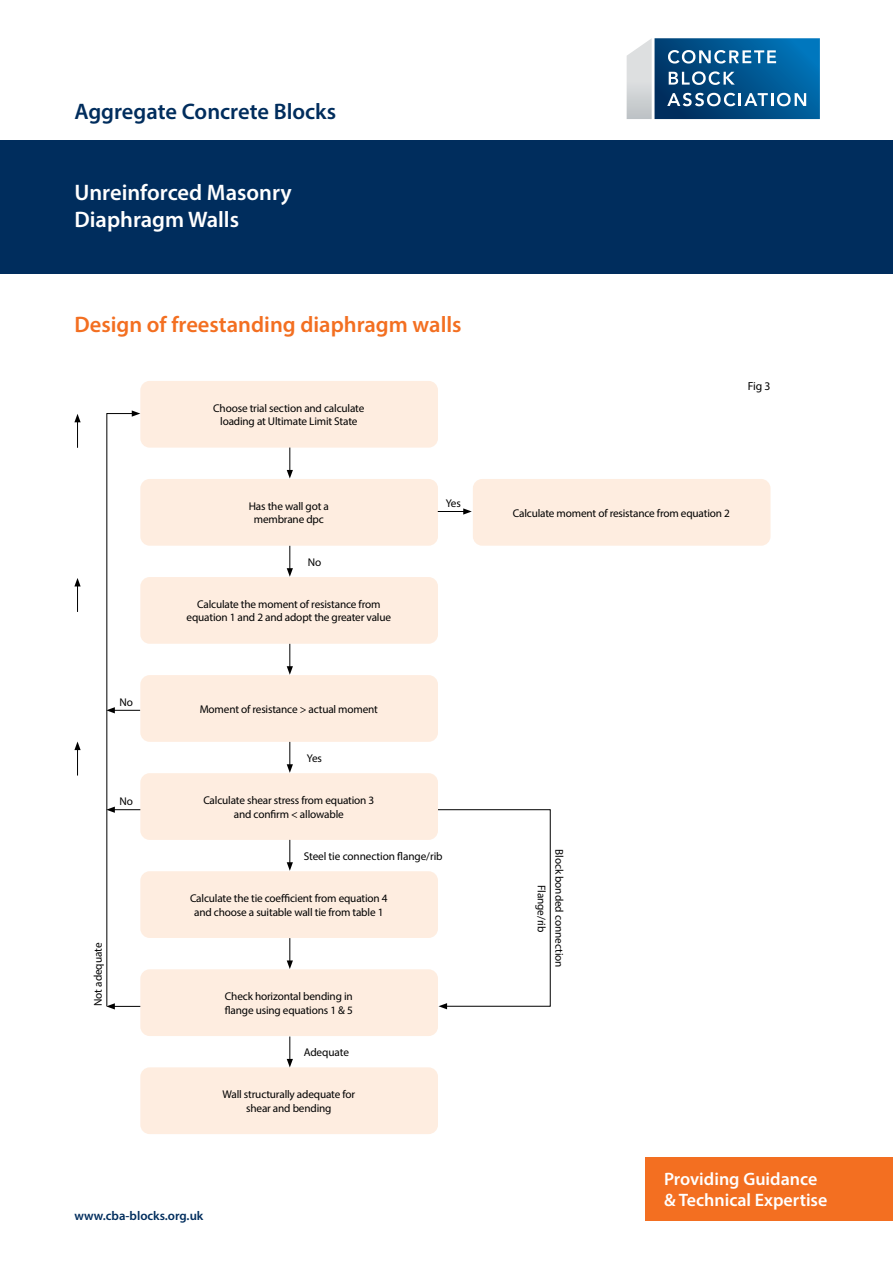
<style>
.page{position:relative;width:893px;height:1263px;background:#fff}
.page>*{position:absolute;margin:0;border:0;box-sizing:border-box;transform-origin:0 0}
.t1{font:600 22.5px "Myriad Pro";color:#f36f21}
.t2{font:600 22.5px/27px "Myriad Pro";color:#fff}
.t3{font:600 22.5px "Myriad Pro";color:#002d5d}
.t4{font:600 18px/21.6px "Myriad Pro";color:#fff}
.t5{font:600 12.75px "Myriad Pro";color:#002d5d}
.t6{font:11.7px "Myriad Pro";color:#000}
.t7{font:11.25px/13.5px "Myriad Pro";letter-spacing:-.015em;color:#000;text-align:center}
</style>
<div class="page">
<div style="left:645px;top:1157px;width:248px;height:63px;background:#f36f21"></div>
<div style="left:0;top:140px;width:893px;height:133px;background:#002d5d"></div>
<svg style="left:627px;top:38px;width:193px;height:81px;background:#3977a2"></svg>
<svg style="left:286px;top:809px;width:265px;height:198px"></svg>
<svg style="left:438px;top:1003px;width:9px;height:6px"></svg>
<div style="left:140px;top:381px;width:298px;height:67px;background:#feede0;border-radius:9px"></div>
<div style="left:140px;top:479px;width:298px;height:67px;background:#feede0;border-radius:9px"></div>
<div style="left:140px;top:577px;width:298px;height:67px;background:#feede0;border-radius:9px"></div>
<div style="left:140px;top:675px;width:298px;height:67px;background:#feede0;border-radius:9px"></div>
<div style="left:140px;top:773px;width:298px;height:67px;background:#feede0;border-radius:9px"></div>
<div style="left:140px;top:871px;width:298px;height:67px;background:#feede0;border-radius:9px"></div>
<div style="left:140px;top:969px;width:298px;height:67px;background:#feede0;border-radius:9px"></div>
<div style="left:140px;top:1067px;width:298px;height:67px;background:#feede0;border-radius:9px"></div>
<div style="left:473px;top:479px;width:297px;height:67px;background:#feede0;border-radius:9px"></div>
<svg style="left:106px;top:410px;width:34px;height:599px"></svg>
<svg style="left:438px;top:508px;width:34px;height:7px"></svg>
<svg style="left:287px;top:938px;width:6px;height:31px"></svg>
<svg style="left:287px;top:742px;width:6px;height:31px"></svg>
<svg style="left:287px;top:644px;width:6px;height:31px"></svg>
<svg style="left:287px;top:546px;width:6px;height:31px"></svg>
<svg style="left:287px;top:448px;width:6px;height:30px"></svg>
<svg style="left:287px;top:840px;width:6px;height:31px"></svg>
<svg style="left:287px;top:1036px;width:6px;height:31px"></svg>
<svg style="left:74px;top:741px;width:7px;height:34px"></svg>
<svg style="left:74px;top:578px;width:7px;height:34px"></svg>
<svg style="left:74px;top:414px;width:7px;height:34px"></svg>
<h1 class="t3" style="left:74px;top:97px;width:263px">Aggregate Concrete Blocks</h1>
<h1 class="t2" style="left:74px;top:178px;width:219px">Unreinforced Masonry<br>Diaphragm Walls</h1>
<h1 class="t1" style="left:74px;top:310px;width:389px">Design of freestanding diaphragm walls</h1>
<p class="t7" style="left:120px;top:695px;width:15px">No</p>
<p class="t7" style="left:120px;top:794px;width:15px">No</p>
<p class="t7" style="left:91px;top:1006px;width:65px;rotate:-90deg">Not adequate</p>
<p class="t7" style="left:213px;top:401px;width:153px">Choose trial section and calculate loading at Ultimate Limit State</p>
<p class="t7" style="left:249px;top:499px;width:82px">Has the wall got a membrane dpc</p>
<p class="t7" style="left:308px;top:555px;width:15px">No</p>
<p class="t7" style="left:187px;top:597px;width:206px">Calculate the moment of resistance from equation 1 and 2 and adopt the greater value</p>
<p class="t7" style="left:200px;top:702px;width:180px">Moment of resistance &gt; actual moment</p>
<p class="t7" style="left:307px;top:751px;width:17px">Yes</p>
<p class="t7" style="left:203px;top:793px;width:172px">Calculate shear stress from equation 3 and confirm &lt; allowable</p>
<p class="t7" style="left:446px;top:496px;width:17px">Yes</p>
<p class="t7" style="left:304px;top:849px;width:140px">Steel tie connection flange/rib</p>
<p class="t7" style="left:190px;top:891px;width:199px">Calculate the tie coefficient from equation 4 and choose a suitable wall tie from table 1</p>
<p class="t7" style="left:225px;top:989px;width:129px;text-align:left">Check horizontal bending in flange using equations 5&amp;1</p>
<p class="t7" style="left:304px;top:1045px;width:47px">Adequate</p>
<p class="t7" style="left:223px;top:1087px;width:134px">Wall structurally adequate for shear and bending</p>
<p class="t5" style="left:74px;top:1207px;width:130px">www.cba-blocks.org.uk</p>
<p class="t6" style="left:748px;top:378px;width:24px">Fig 3</p>
<p class="t7" style="left:513px;top:506px;width:219px">Calculate moment of resistance from equation 2</p>
<p class="t7" style="left:549px;top:885px;width:49px;rotate:90deg">Flange/rib</p>
<p class="t7" style="left:566px;top:849px;width:120px;rotate:90deg">Block bonded connection</p>
<h2 class="t4" style="left:664px;top:1167px;width:165px">Providing Guidance &amp; Technical Expertise</h2>
</div>
